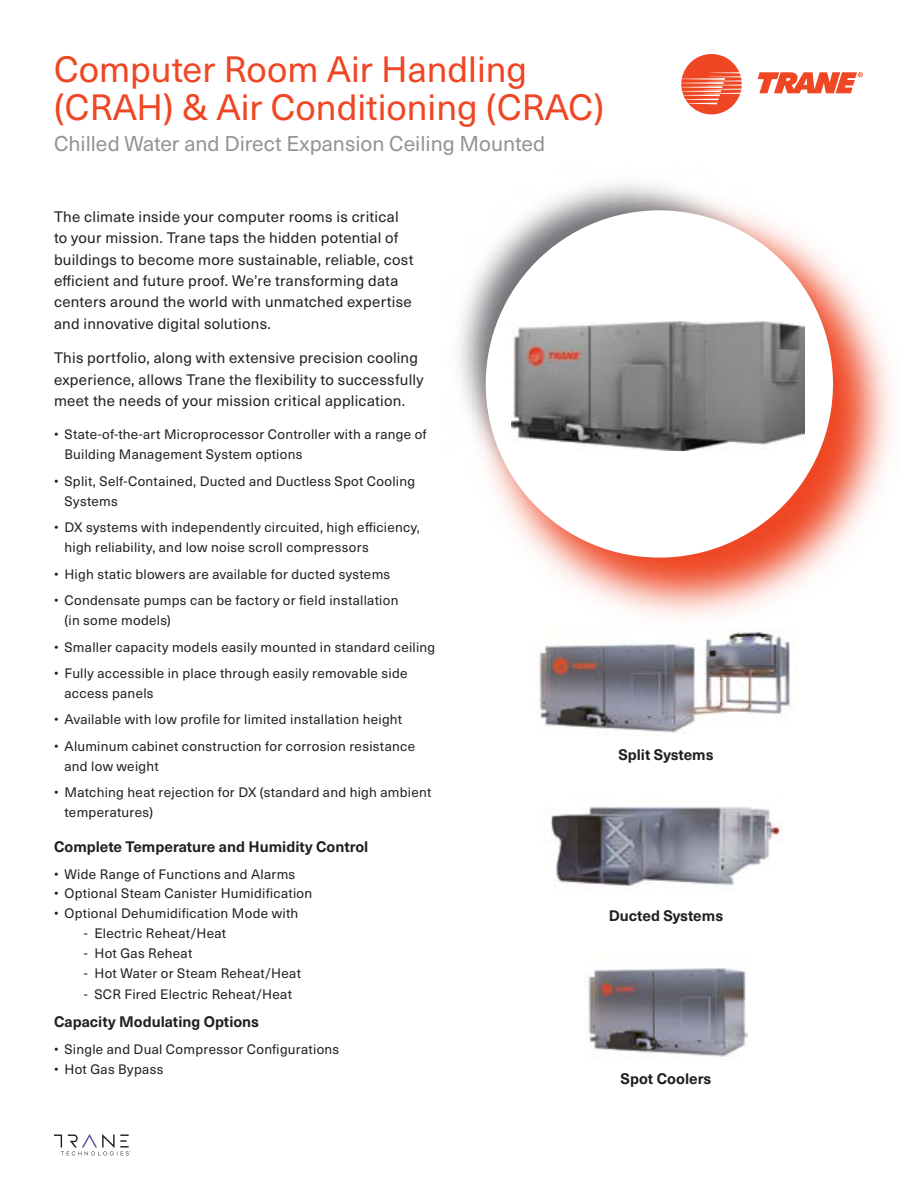
<style>
.page{position:relative;width:918px;height:1188px;background:#fff}
.page>*{position:absolute;margin:0;border:0;box-sizing:border-box;transform-origin:0 0}
.t1{font:36px/39px "Neue Haas Unica W1 G";color:#ef4623}
.t2{font:21px "Neue Haas Unica W1 G";color:#919396}
.t3{font:15px/21.3px "Neue Haas Unica W1 G";letter-spacing:.015em;color:#231f20}
.t4{font:700 15px "Neue Haas Unica W1 G";color:#231f20}
.t5{font:13.5px/19.8px "Neue Haas Unica W1 G";letter-spacing:.02em;color:#231f20}
</style>
<div class="page">
<svg style="left:54px;top:1134px;width:77px;height:21px"></svg>
<svg style="left:681px;top:54px;width:61px;height:60px"></svg>
<svg style="left:758px;top:72px;width:105px;height:21px"></svg>
<img style="left:526px;top:251px;width:366px;height:366px">
<img style="left:459px;top:183px;width:356px;height:356px">
<div style="left:486px;top:210px;width:347px;height:348px;background:#fff;border-radius:50%"></div>
<img style="left:512px;top:322px;width:292px;height:128px">
<img style="left:536px;top:629px;width:254px;height:104px">
<img style="left:551px;top:806px;width:232px;height:81px">
<img style="left:585px;top:968px;width:162px;height:89px">
<h1 class="t1" style="left:54px;top:47px;width:552px">Computer Room Air Handling (CRAH) &amp; Air Conditioning (CRAC)</h1>
<h2 class="t2" style="left:54px;top:128px;width:493px">Chilled Water and Direct Expansion Ceiling Mounted</h2>
<p class="t3" style="left:54px;top:205px;width:361px">The climate inside your computer rooms is critical to your mission. Trane taps the hidden potential of buildings to become more sustainable, reliable, cost efficient and future proof. We’re transforming data centers around the world with unmatched expertise and innovative digital solutions.</p>
<p class="t3" style="left:54px;top:347px;width:371px">This portfolio, along with extensive precision cooling experience, allows Trane the flexibility to successfully meet the needs of your mission critical application.</p>
<p class="t5" style="left:65px;top:424px;width:364px;text-indent:-11px">• State-of-the-art Microprocessor Controller with a range of<br>Building Management System options</p>
<p class="t5" style="left:65px;top:470px;width:352px;text-indent:-11px">• Split, Self-Contained, Ducted and Ductless Spot Cooling<br>Systems</p>
<p class="t5" style="left:65px;top:517px;width:357px;text-indent:-11px">• DX systems with independently circuited, high efficiency, high reliability, and low noise scroll compressors</p>
<p class="t5" style="left:54px;top:563px;width:338px">• High static blowers are available for ducted systems</p>
<p class="t5" style="left:65px;top:590px;width:335px;text-indent:-11px">• Condensate pumps can be factory or field installation (in some models)</p>
<p class="t5" style="left:54px;top:636px;width:383px">• Smaller capacity models easily mounted in standard ceiling</p>
<p class="t5" style="left:65px;top:663px;width:345px;text-indent:-11px">• Fully accessible in place through easily removable side access panels</p>
<p class="t5" style="left:54px;top:709px;width:350px">• Available with low profile for limited installation height</p>
<p class="t5" style="left:65px;top:736px;width:352px;text-indent:-11px">• Aluminum cabinet construction for corrosion resistance and low weight</p>
<p class="t5" style="left:65px;top:782px;width:368px;text-indent:-11px">• Matching heat rejection for DX (standard and high ambient temperatures)</p>
<p class="t4" style="left:54px;top:835px;width:316px">Complete Temperature and Humidity Control</p>
<p class="t5" style="left:54px;top:863px;width:243px">• Wide Range of Functions and Alarms</p>
<p class="t5" style="left:54px;top:883px;width:260px">• Optional Steam Canister Humidification</p>
<p class="t5" style="left:54px;top:903px;width:246px">• Optional Dehumidification Mode with</p>
<p class="t5" style="left:84px;top:923px;width:144px">- Electric Reheat/Heat</p>
<p class="t5" style="left:84px;top:943px;width:110px">- Hot Gas Reheat</p>
<p class="t5" style="left:84px;top:962px;width:219px">- Hot Water or Steam Reheat/Heat</p>
<p class="t5" style="left:84px;top:984px;width:210px">- SCR Fired Electric Reheat/Heat</p>
<p class="t4" style="left:54px;top:1010px;width:207px">Capacity Modulating Options</p>
<p class="t5" style="left:54px;top:1038px;width:287px">• Single and Dual Compressor Configurations</p>
<p class="t5" style="left:54px;top:1058px;width:111px">• Hot Gas Bypass</p>
<p class="t4" style="left:618px;top:743px;width:97px">Split Systems</p>
<p class="t4" style="left:609px;top:904px;width:116px">Ducted Systems</p>
<p class="t4" style="left:621px;top:1067px;width:92px">Spot Coolers</p>
</div>
